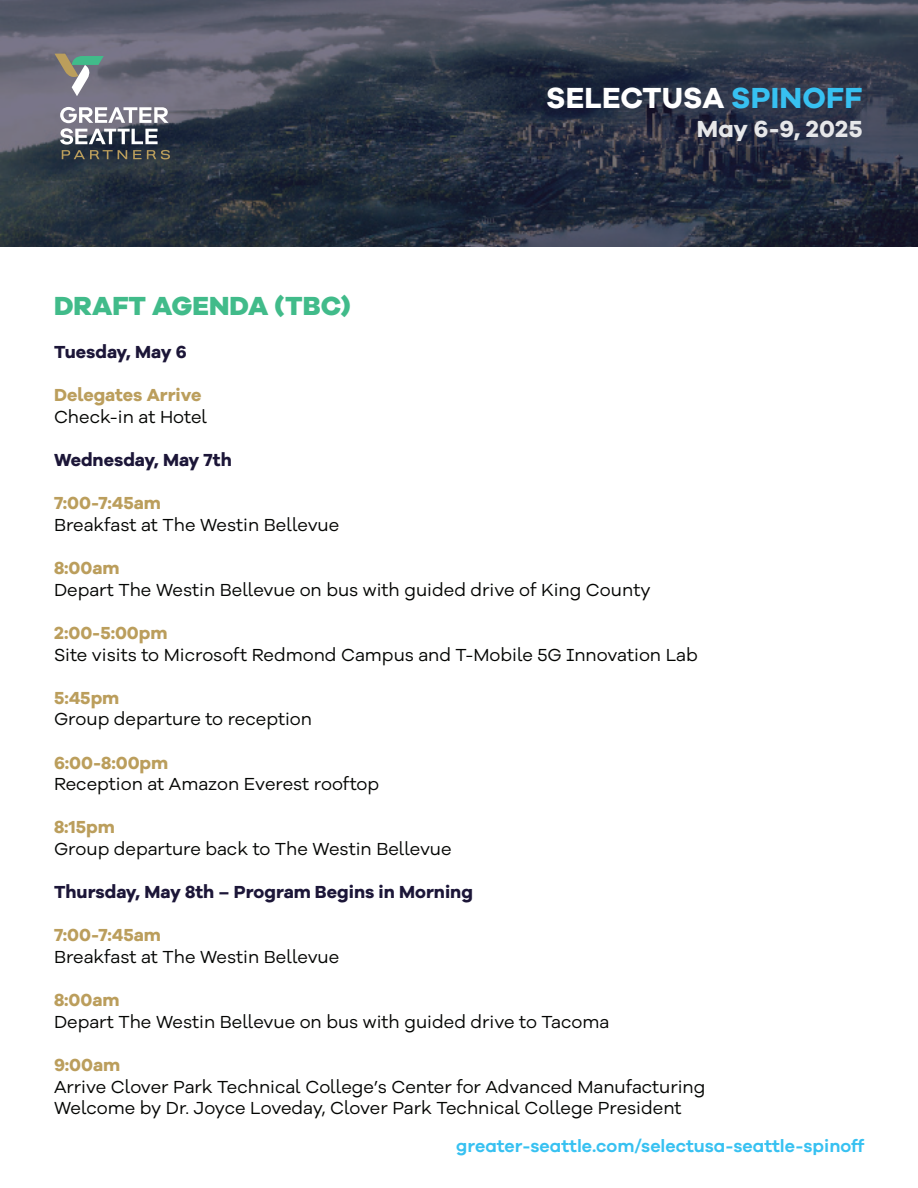
<style>
.page{position:relative;width:918px;height:1188px;background:#fff}
.page>*{position:absolute;margin:0;border:0;box-sizing:border-box;transform-origin:0 0}
.t1{font:700 30px "Galano Grotesque";color:#fff}
.t2{font:800 27px "Galano Grotesque Alt";color:#41bb8a}
.t3{font:700 24px "Galano Grotesque";letter-spacing:.005em;color:#e6e7e9}
.t4{font:18px/21.6px "Galano Grotesque Alt";color:#040503}
.t5{font:700 18px "Galano Grotesque Alt";color:#bb9e5c}
.t6{font:700 18px "Galano Grotesque Alt";color:#1c1638}
.t7{font:600 18px "Galano Grotesque";color:#37c1f1}
.s1{color:#37c1f1}
</style>
<div class="page">
<svg style="left:0;top:0;width:917px;height:246px;background:#373e4d"></svg>
<svg style="left:54px;top:54px;width:50px;height:42px;background:#848d8b"></svg>
<svg style="left:60px;top:107px;width:110px;height:52px"></svg>
<h1 class="t1" style="left:546px;top:79px;width:318px">SELECTUSA <span class="s1">SPINOFF</span></h1>
<h3 class="t3" style="left:697px;top:114px;width:167px">May 6-9, 2025</h3>
<h2 class="t2" style="left:54px;top:288px;width:298px">DRAFT AGENDA (TBC)</h2>
<p class="t6" style="left:54px;top:340px;width:134px">Tuesday, May 6</p>
<p class="t5" style="left:54px;top:384px;width:149px">Delegates Arrive</p>
<p class="t4" style="left:54px;top:406px;width:155px">Check-in at Hotel</p>
<p class="t6" style="left:54px;top:448px;width:179px">Wednesday, May 7th</p>
<p class="t5" style="left:54px;top:492px;width:108px">7:00-7:45am</p>
<p class="t4" style="left:54px;top:514px;width:287px">Breakfast at The Westin Bellevue</p>
<p class="t5" style="left:54px;top:556px;width:67px">8:00am</p>
<p class="t4" style="left:54px;top:578px;width:598px">Depart The Westin Bellevue on bus with guided drive of King County</p>
<p class="t5" style="left:54px;top:621px;width:115px">2:00-5:00pm</p>
<p class="t4" style="left:54px;top:643px;width:645px">Site visits to Microsoft Redmond Campus and T-Mobile 5G Innovation Lab</p>
<p class="t5" style="left:54px;top:686px;width:67px">5:45pm</p>
<p class="t4" style="left:54px;top:708px;width:260px">Group departure to reception</p>
<p class="t5" style="left:54px;top:751px;width:116px">6:00-8:00pm</p>
<p class="t4" style="left:54px;top:773px;width:327px">Reception at Amazon Everest rooftop</p>
<p class="t5" style="left:54px;top:816px;width:62px">8:15pm</p>
<p class="t4" style="left:54px;top:838px;width:399px">Group departure back to The Westin Bellevue</p>
<p class="t6" style="left:54px;top:880px;width:421px">Thursday, May 8th – Program Begins in Morning</p>
<p class="t5" style="left:54px;top:924px;width:108px">7:00-7:45am</p>
<p class="t4" style="left:54px;top:946px;width:287px">Breakfast at The Westin Bellevue</p>
<p class="t5" style="left:54px;top:988px;width:67px">8:00am</p>
<p class="t4" style="left:54px;top:1010px;width:557px">Depart The Westin Bellevue on bus with guided drive to Tacoma</p>
<p class="t5" style="left:54px;top:1053px;width:68px">9:00am</p>
<p class="t4" style="left:54px;top:1075px;width:653px">Arrive Clover Park Technical College’s Center for Advanced Manufacturing<br>Welcome by Dr. Joyce Loveday, Clover Park Technical College President</p>
<p class="t7" style="left:456px;top:1135px;width:409px">greater-seattle.com/selectusa-seattle-spinoff</p>
</div>
